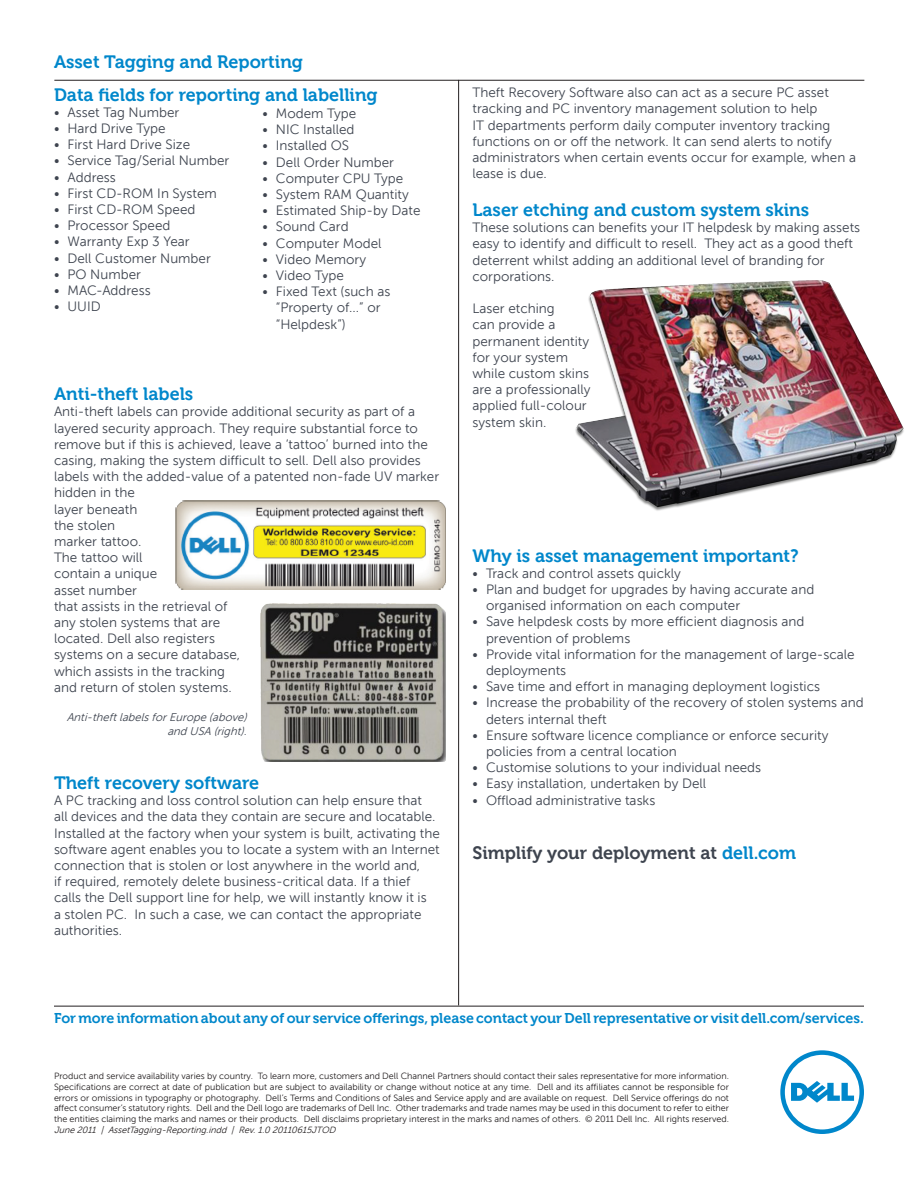
<style>
.page{position:relative;width:918px;height:1188px;background:#fff}
.page>*{position:absolute;margin:0;border:0;box-sizing:border-box;transform-origin:0 0}
.t1{font:700 18px "Museo For Dell";color:#0087cb}
.t2{font:700 18px "Museo For Dell";color:#3e444f}
.t3{font:700 14.25px "Museo For Dell";color:#0087cb}
.t4{font:13.5px/16.2px "Museo Sans For Dell";color:#3e444f}
.t5{font:italic 11.25px/13.5px "Museo Sans For Dell";color:#3e444f;text-align:right}
.t6{font:9px/10.8px "Museo Sans For Dell";color:#231f20;text-align:justify}
.t7{font:italic 9px "Museo Sans For Dell";color:#231f20}
.s1{color:#0087cb}
</style>
<div class="page">
<svg style="left:780px;top:1050px;width:84px;height:84px"></svg>
<hr style="left:458px;top:80px;width:1px;height:925px;background:#231f20">
<hr style="left:54px;top:1006px;width:810px;height:1px;background:#231f20">
<hr style="left:54px;top:80px;width:810px;height:1px;background:#231f20">
<img style="left:260px;top:604px;width:186px;height:157px">
<img style="left:175px;top:500px;width:271px;height:89px">
<img style="left:575px;top:281px;width:329px;height:230px">
<h1 class="t1" style="left:54px;top:51px;width:250px">Asset Tagging and Reporting</h1>
<h1 class="t1" style="left:54px;top:84px;width:325px">Data fields for reporting and labelling</h1>
<p class="t4" style="left:54px;top:104px;width:127px">• Asset Tag Number</p>
<p class="t4" style="left:54px;top:120px;width:113px">• Hard Drive Type</p>
<p class="t4" style="left:54px;top:136px;width:138px">• First Hard Drive Size</p>
<p class="t4" style="left:54px;top:153px;width:177px">• Service Tag/Serial Number</p>
<p class="t4" style="left:54px;top:169px;width:63px">• Address</p>
<p class="t4" style="left:54px;top:185px;width:164px">• First CD-ROM In System</p>
<p class="t4" style="left:54px;top:201px;width:143px">• First CD-ROM Speed</p>
<p class="t4" style="left:54px;top:217px;width:118px">• Processor Speed</p>
<p class="t4" style="left:54px;top:234px;width:137px">• Warranty Exp 3 Year</p>
<p class="t4" style="left:54px;top:250px;width:158px">• Dell Customer Number</p>
<p class="t4" style="left:54px;top:266px;width:89px">• PO Number</p>
<p class="t4" style="left:54px;top:282px;width:98px">• MAC-Address</p>
<p class="t4" style="left:54px;top:298px;width:48px">• UUID</p>
<p class="t4" style="left:262px;top:105px;width:95px">• Modem Type</p>
<p class="t4" style="left:262px;top:122px;width:94px">• NIC Installed</p>
<p class="t4" style="left:262px;top:138px;width:88px">• Installed OS</p>
<p class="t4" style="left:262px;top:154px;width:133px">• Dell Order Number</p>
<p class="t4" style="left:262px;top:170px;width:142px">• Computer CPU Type</p>
<p class="t4" style="left:262px;top:186px;width:148px">• System RAM Quantity</p>
<p class="t4" style="left:262px;top:203px;width:160px">• Estimated Ship-by Date</p>
<p class="t4" style="left:262px;top:219px;width:88px">• Sound Card</p>
<p class="t4" style="left:262px;top:235px;width:121px">• Computer Model</p>
<p class="t4" style="left:262px;top:251px;width:105px">• Video Memory</p>
<p class="t4" style="left:262px;top:267px;width:83px">• Video Type</p>
<p class="t4" style="left:276px;top:284px;width:116px;text-indent:-14px">• Fixed Text (such as “Property of...” or “Helpdesk”)</p>
<h1 class="t1" style="left:54px;top:384px;width:141px">Anti-theft labels</h1>
<p class="t4" style="left:54px;top:404px;width:387px">Anti-theft labels can provide additional security as part of a layered security approach. They require substantial force to remove but if this is achieved, leave a ‘tattoo’ burned into the casing, making the system difficult to sell. Dell also provides labels with the added-value of a patented non-fade UV marker hidden in the<br>layer beneath<br>the stolen<br>marker tattoo.<br>The tattoo will<br>contain a unique<br>asset number<br>that assists in the retrieval of<br>any stolen systems that are<br>located. Dell also registers<br>systems on a secure database,<br>which assists in the tracking<br>and return of stolen systems.</p>
<p class="t5" style="left:67px;top:711px;width:185px">Anti-theftlabelsforEurope (above) and USA (right).</p>
<h1 class="t1" style="left:54px;top:773px;width:207px">Theft recovery software</h1>
<p class="t4" style="left:54px;top:793px;width:387px">A PC tracking and loss control solution can help ensure that<br>all devices and the data they contain are secure and locatable.<br>Installed at the factory when your system is built, activating the software agent enables you to locate a system with an Internet connection that is stolen or lost anywhere in the world and,<br>if required, remotely delete business-critical data. If a thief calls the Dell support line for help, we will instantly know it is<br>a stolen PC. In such a case, we can contact the appropriate authorities.</p>
<p class="t4" style="left:472px;top:84px;width:385px">Theft Recovery Software also can act as a secure PC asset tracking and PC inventory management solution to help<br>IT departments perform daily computer inventory tracking functions on or off the network. It can send alerts to notify administrators when certain events occur for example, when a lease is due.</p>
<h1 class="t1" style="left:472px;top:200px;width:338px">Laser etching and custom system skins</h1>
<p class="t4" style="left:472px;top:219px;width:389px">These solutions can benefits your IT helpdesk by making assets easy to identify and difficult to resell. They act as a good theft deterrent whilst adding an additional level of branding for corporations.</p>
<p class="t4" style="left:472px;top:300px;width:120px">Laser etching<br>can provide a permanent identity for your system while custom skins are a professionally applied full-colour system skin.</p>
<h1 class="t1" style="left:472px;top:545px;width:328px">Why is asset management important?</h1>
<p class="t4" style="left:472px;top:565px;width:210px">• Track and control assets quickly</p>
<p class="t4" style="left:486px;top:581px;width:330px;text-indent:-14px">• Plan and budget for upgrades by having accurate and organised information on each computer</p>
<p class="t4" style="left:486px;top:614px;width:320px;text-indent:-14px">• Save helpdesk costs by more efficient diagnosis and prevention of problems</p>
<p class="t4" style="left:486px;top:646px;width:370px;text-indent:-14px">• Provide vital information for the management of large-scale deployments</p>
<p class="t4" style="left:472px;top:678px;width:349px">• Save time and effort in managing deployment logistics</p>
<p class="t4" style="left:486px;top:695px;width:379px;text-indent:-14px">• Increase the probability of the recovery of stolen systems and deters internal theft</p>
<p class="t4" style="left:486px;top:727px;width:344px;text-indent:-14px">• Ensure software licence compliance or enforce security policies from a central location</p>
<p class="t4" style="left:472px;top:759px;width:290px">• Customise solutions to your individual needs</p>
<p class="t4" style="left:472px;top:776px;width:235px">• Easy installation, undertaken by Dell</p>
<p class="t4" style="left:472px;top:792px;width:184px">• Offload administrative tasks</p>
<h1 class="t2" style="left:472px;top:842px;width:325px">Simplify your deployment at <span class="s1">dell.com</span></h1>
<p class="t3" style="left:54px;top:1011px;width:811px">For more information about any of our service offerings, please contact your Dell representative or visit dell.com/services.</p>
<p class="t6" style="left:54px;top:1071px;width:677px">Product and service availability varies by country. To learn more, customers and Dell Channel Partners should contact their sales representative for more information.<br>Specifications are correct at date of publication but are subject to availability or change without notice at any time. Dell and its affiliates cannot be responsible for errors or omissions in typography or photography. Dell’s Terms and Conditions of Sales and Service apply and are available on request. Dell Service offerings do not affect consumer’s statutory rights. Dell and the Dell logo are trademarks of Dell Inc. Other trademarks and trade names may be used in this document to refer to either the entities claiming the marks and names or their products. Dell disclaims proprietary interest in the marks and names of others. © 2011 Dell Inc. All rights reserved.</p>
<p class="t7" style="left:54px;top:1125px;width:286px">June 2011 | AssetTagging-Reporting.indd | Rev.1.0 20110615JTOD</p>
</div>
